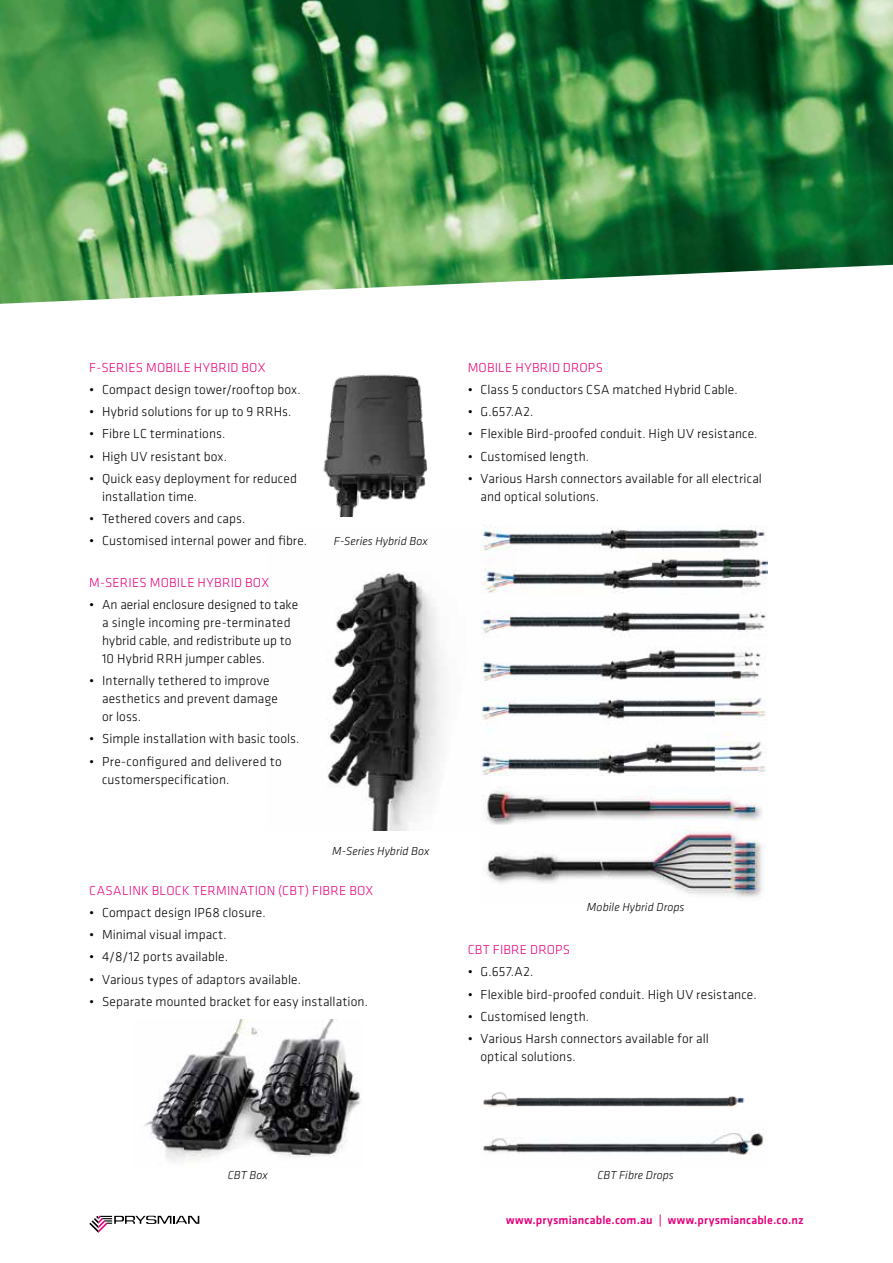
<style>
.page{position:relative;width:893px;height:1263px;background:#fff}
.page>*{position:absolute;margin:0;border:0;box-sizing:border-box;transform-origin:0 0}
.t1{font:300 13.5px/18px "Klavika";letter-spacing:.005em;color:#000}
.t2{font:300 13.5px "Klavika";letter-spacing:.02em;color:#e6007d}
.t3{font:italic 300 12px "Klavika";letter-spacing:.01em;color:#000}
.t4{font:500 12px "Klavika";letter-spacing:.015em;color:#e6007d}
</style>
<div class="page">
<svg style="left:89px;top:1216px;width:110px;height:17px"></svg>
<img style="left:323px;top:374px;width:105px;height:142px">
<img style="left:327px;top:572px;width:117px;height:258px">
<img style="left:0;top:0;width:893px;height:304px">
<img style="left:144px;top:1019px;width:218px;height:143px">
<img style="left:483px;top:1091px;width:281px;height:64px">
<img style="left:481px;top:525px;width:286px;height:250px">
<img style="left:482px;top:787px;width:280px;height:38px">
<img style="left:486px;top:825px;width:276px;height:73px">
<p class="t2" style="left:89px;top:359px;width:178px">F-SERIES MOBILE HYBRID BOX</p>
<p class="t1" style="left:89px;top:380px;width:213px">• Compact design tower/rooftop box.</p>
<p class="t1" style="left:89px;top:402px;width:204px">• Hybrid solutions for up to 9 RRHs.</p>
<p class="t1" style="left:89px;top:425px;width:138px">• Fibre LC terminations.</p>
<p class="t1" style="left:89px;top:447px;width:139px">• High UV resistant box.</p>
<p class="t1" style="left:102px;top:469px;width:196px;text-indent:-13px">• Quick easy deployment for reduced installation time.</p>
<p class="t1" style="left:89px;top:509px;width:158px">• Tethered covers and caps.</p>
<p class="t1" style="left:89px;top:532px;width:219px">• Customised internal power and fibre.</p>
<p class="t2" style="left:89px;top:574px;width:181px">M-SERIES MOBILE HYBRID BOX</p>
<p class="t1" style="left:102px;top:595px;width:198px;text-indent:-13px">• An aerial enclosure designed to take a single incoming pre-terminated hybrid cable, and redistribute up to 10 Hybrid RRH jumper cables.</p>
<p class="t1" style="left:102px;top:672px;width:177px;text-indent:-13px">• Internally tethered to improve aesthetics and prevent damage or loss.</p>
<p class="t1" style="left:89px;top:730px;width:212px">• Simple installation with basic tools.</p>
<p class="t1" style="left:102px;top:752px;width:181px;text-indent:-13px">• Pre-configured and delivered to customerspecification.</p>
<p class="t3" style="left:334px;top:534px;width:95px">F-Series Hybrid Box</p>
<p class="t3" style="left:332px;top:844px;width:99px">M-Series Hybrid Box</p>
<p class="t2" style="left:89px;top:882px;width:286px">CASALINK BLOCK TERMINATION (CBT) FIBRE BOX</p>
<p class="t1" style="left:89px;top:903px;width:178px">• Compact design IP68 closure.</p>
<p class="t1" style="left:89px;top:925px;width:139px">• Minimal visual impact.</p>
<p class="t1" style="left:89px;top:948px;width:140px">• 4/8/12 ports available.</p>
<p class="t1" style="left:89px;top:970px;width:213px">• Various types of adaptors available.</p>
<p class="t1" style="left:89px;top:992px;width:280px">• Separate mounted bracket for easy installation.</p>
<p class="t2" style="left:468px;top:359px;width:137px">MOBILE HYBRID DROPS</p>
<p class="t1" style="left:468px;top:380px;width:271px">• Class 5 conductors CSA matched Hybrid Cable.</p>
<p class="t1" style="left:468px;top:402px;width:67px">• G.657.A2.</p>
<p class="t1" style="left:468px;top:425px;width:291px">• Flexible Bird-proofed conduit. High UV resistance.</p>
<p class="t1" style="left:468px;top:447px;width:123px">• Customised length.</p>
<p class="t1" style="left:480px;top:469px;width:283px;text-indent:-13px">• Various Harsh connectors available for all electrical and optical solutions.</p>
<p class="t3" style="left:587px;top:900px;width:99px">Mobile Hybrid Drops</p>
<p class="t2" style="left:468px;top:941px;width:104px">CBT FIBRE DROPS</p>
<p class="t1" style="left:468px;top:963px;width:67px">• G.657.A2.</p>
<p class="t1" style="left:468px;top:985px;width:290px">• Flexible bird-proofed conduit. High UV resistance.</p>
<p class="t1" style="left:468px;top:1007px;width:123px">• Customised length.</p>
<p class="t1" style="left:480px;top:1029px;width:230px;text-indent:-13px">• Various Harsh connectors available for all optical solutions.</p>
<p class="t3" style="left:228px;top:1168px;width:41px">CBT Box</p>
<p class="t3" style="left:598px;top:1168px;width:78px">CBT Fibre Drops</p>
<p class="t4" style="left:506px;top:1211px;width:299px">www.prysmiancable.com.au | www.prysmiancable.co.nz</p>
</div>
